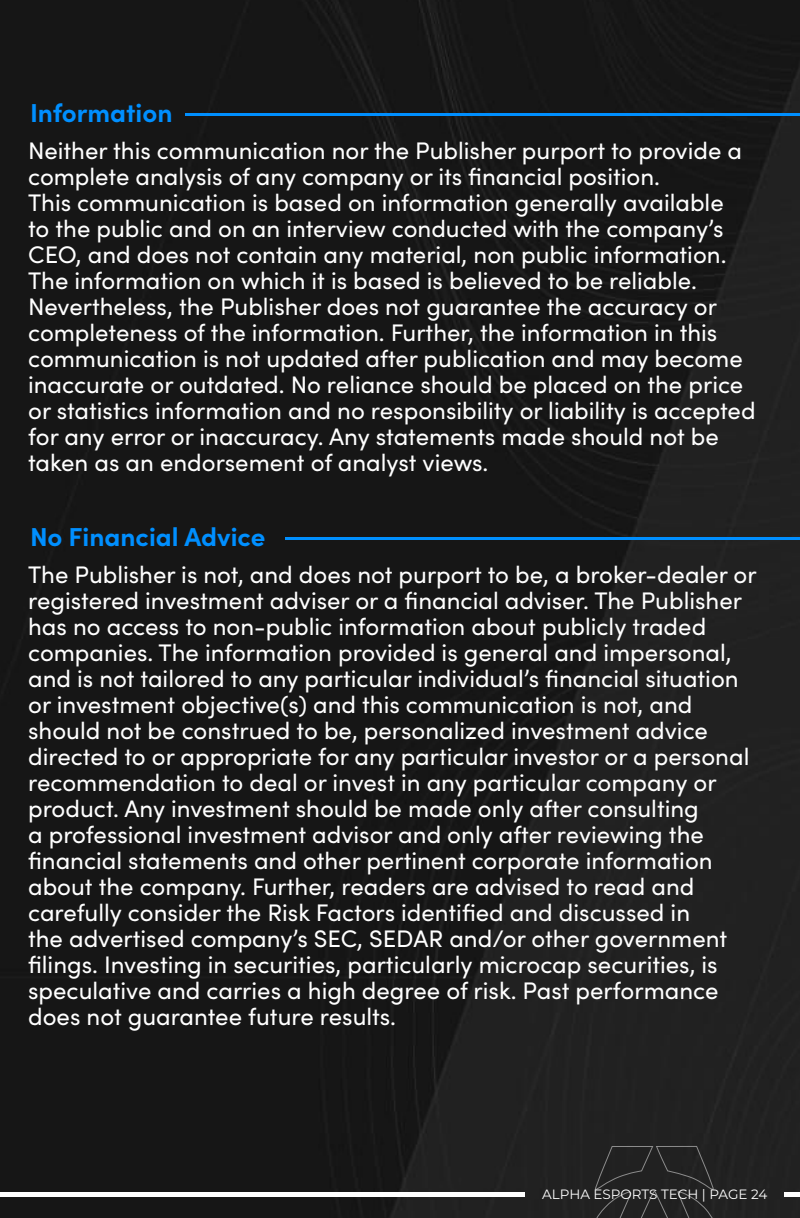
<style>
.page{position:relative;width:800px;height:1218px;background:#fff}
.page>*{position:absolute;margin:0;border:0;box-sizing:border-box;transform-origin:0 0}
.t1{font:700 26px "Sofia Pro";color:#008fff}
.t2{font:24px/26px "Sofia Pro";color:#fff}
.t3{font:13.5px "Montserrat";color:#fff}
</style>
<div class="page">
<img style="left:0;top:0;width:800px;height:1218px">
<div style="left:538px;top:1146px;width:233px;height:72px;background:#212121"></div>
<div style="left:0;top:1192px;width:524px;height:5px;background:#fff"></div>
<div style="left:784px;top:1192px;width:16px;height:5px;background:#fff"></div>
<hr style="left:186px;top:113px;width:614px;height:3px;background:#008fff">
<hr style="left:286px;top:537px;width:514px;height:3px;background:#008fff">
<p class="t1" style="left:30px;top:93px;width:144px">Information</p>
<p class="t2" style="left:28px;top:136px;width:729px">Neither this communication nor the Publisher purport to provide a complete analysis of any company or its financial position.<br>This communication is based on information generally available<br>to the public and on an interview conducted with the company’s CEO, and does not contain any material, non public information.<br>The information on which it is based is believed to be reliable.<br>Nevertheless, the Publisher does not guarantee the accuracy or completeness of the information. Further, the information in this communication is not updated after publication and may become inaccurate or outdated. No reliance should be placed on the price or statistics information and no responsibility or liability is accepted for any error or inaccuracy. Any statements made should not be taken as an endorsement of analyst views.</p>
<p class="t1" style="left:30px;top:517px;width:237px">No Financial Advice</p>
<p class="t2" style="left:28px;top:561px;width:730px">The Publisher is not, and does not purport to be, a broker-dealer or registered investment adviser or a financial adviser. The Publisher has no access to non-public information about publicly traded companies. The information provided is general and impersonal, and is not tailored to any particular individual’s financial situation or investment objective(s) and this communication is not, and should not be construed to be, personalized investment advice directed to or appropriate for any particular investor or a personal recommendation to deal or invest in any particular company or product. Any investment should be made only after consulting<br>a professional investment advisor and only after reviewing the financial statements and other pertinent corporate information about the company. Further, readers are advised to read and carefully consider the Risk Factors identified and discussed in<br>the advertised company’s SEC, SEDAR and/or other government filings. Investing in securities, particularly microcap securities, is speculative and carries a high degree of risk. Past performance does not guarantee future results.</p>
<p class="t3" style="left:542px;top:1185px;width:227px">ALPHA ESPORTS TECH | PAGE 24</p>
</div>
